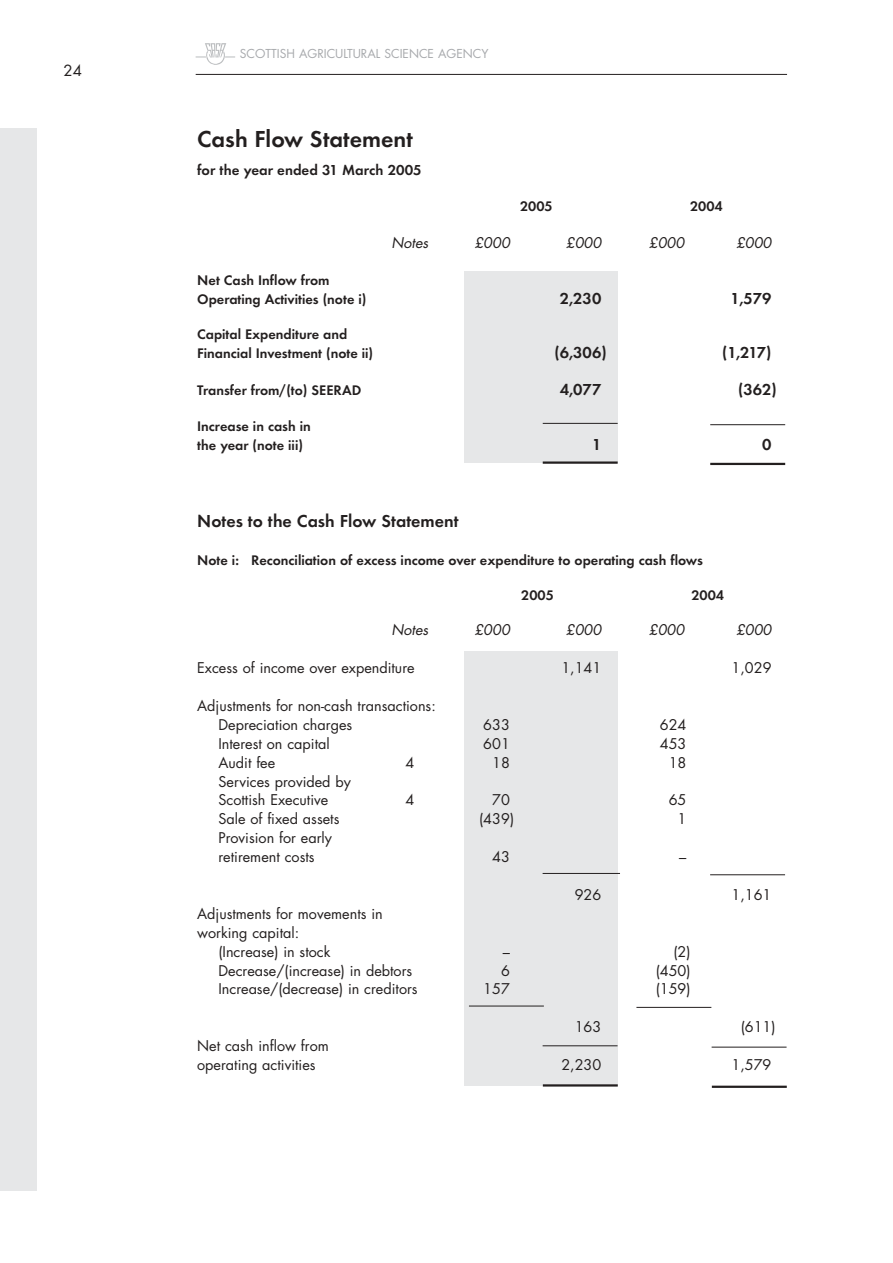
<style>
.page{position:relative;width:893px;height:1263px;background:#fff}
.page>*{position:absolute;margin:0;border:0;box-sizing:border-box;transform-origin:0 0}
.t1{font:600 24px "Futura";color:#231f1f}
.t2{font:600 18px "Futura";color:#231f1f}
.t3{font:600 16.5px "Futura";color:#231f1f}
.t4{font:600 15px "Futura";color:#231f1f}
.t5{font:15px "Futura";color:#231f1f}
.t6{font:14.4px/18.9px "Futura";color:#231f1f}
.t7{font:600 14.4px/18.9px "Futura";color:#231f1f}
.t8{font:italic 14.4px "Futura";color:#231f1f}
.t9{font:12px "Futura";color:#a7a9ac}
</style>
<div class="page">
<div style="left:464px;top:271px;width:154px;height:192px;background:#e6e7e8"></div>
<hr style="left:542px;top:423px;width:75px;height:1px;background:#231f1f">
<hr style="left:710px;top:424px;width:75px;height:1px;background:#231f1f">
<hr style="left:542px;top:461px;width:75px;height:3px;background:#231f1f">
<hr style="left:710px;top:463px;width:75px;height:2px;background:#231f1f">
<div style="left:464px;top:651px;width:154px;height:435px;background:#e6e7e8"></div>
<hr style="left:196px;top:74px;width:591px;height:1px;background:#231f1f">
<svg style="left:196px;top:43px;width:39px;height:22px"></svg>
<div style="left:0;top:128px;width:37px;height:1063px;background:#e6e7e8"></div>
<hr style="left:542px;top:873px;width:78px;height:1px;background:#231f1f">
<hr style="left:710px;top:874px;width:75px;height:1px;background:#231f1f">
<hr style="left:469px;top:1006px;width:75px;height:1px;background:#231f1f">
<hr style="left:636px;top:1007px;width:75px;height:1px;background:#231f1f">
<hr style="left:542px;top:1045px;width:75px;height:1px;background:#231f1f">
<hr style="left:711px;top:1047px;width:75px;height:1px;background:#231f1f">
<hr style="left:543px;top:1084px;width:74px;height:3px;background:#231f1f">
<hr style="left:711px;top:1086px;width:75px;height:2px;background:#231f1f">
<p class="t5" style="left:63px;top:63px;width:20px">24</p>
<p class="t9" style="left:240px;top:48px;width:250px">SCOTTISH AGRICULTURAL SCIENCE AGENCY</p>
<h1 class="t1" style="left:197px;top:128px;width:217px">Cash Flow Statement</h1>
<p class="t4" style="left:197px;top:164px;width:226px">for the year ended 31 March 2005</p>
<p class="t7" style="left:520px;top:198px;width:34px">2005</p>
<p class="t7" style="left:690px;top:198px;width:34px">2004</p>
<p class="t7" style="left:197px;top:272px;width:171px">Net Cash Inflow from<br>Operating Activities (note i)</p>
<p class="t7" style="left:197px;top:326px;width:177px">Capital Expenditure and<br>Financial Investment (note ii)</p>
<p class="t8" style="left:391px;top:236px;width:38px">Notes</p>
<p class="t8" style="left:474px;top:236px;width:37px">£000</p>
<p class="t8" style="left:566px;top:236px;width:37px">£000</p>
<p class="t8" style="left:648px;top:236px;width:37px">£000</p>
<p class="t8" style="left:736px;top:236px;width:37px">£000</p>
<p class="t3" style="left:560px;top:291px;width:43px">2,230</p>
<p class="t3" style="left:730px;top:291px;width:42px">1,579</p>
<p class="t3" style="left:554px;top:345px;width:54px">(6,306)</p>
<p class="t3" style="left:722px;top:345px;width:51px">(1,217)</p>
<p class="t7" style="left:197px;top:382px;width:166px">Transfer from/(to) SEERAD</p>
<p class="t3" style="left:560px;top:383px;width:43px">4,077</p>
<p class="t3" style="left:738px;top:383px;width:40px">(362)</p>
<p class="t7" style="left:197px;top:417px;width:115px">Increase in cash in the year (note iii)</p>
<p class="t3" style="left:592px;top:437px;width:11px">1</p>
<p class="t3" style="left:762px;top:437px;width:11px">0</p>
<p class="t2" style="left:197px;top:513px;width:263px">Notes to the Cash Flow Statement</p>
<p class="t7" style="left:197px;top:552px;width:507px">Note i: Reconciliation of excess income over expenditure to operating cash flows</p>
<p class="t7" style="left:521px;top:586px;width:34px">2005</p>
<p class="t7" style="left:691px;top:586px;width:34px">2004</p>
<p class="t8" style="left:391px;top:623px;width:38px">Notes</p>
<p class="t8" style="left:474px;top:623px;width:37px">£000</p>
<p class="t8" style="left:566px;top:623px;width:37px">£000</p>
<p class="t8" style="left:648px;top:623px;width:37px">£000</p>
<p class="t8" style="left:736px;top:623px;width:37px">£000</p>
<p class="t6" style="left:197px;top:660px;width:219px">Excess of income over expenditure</p>
<p class="t6" style="left:561px;top:660px;width:41px">1,141</p>
<p class="t6" style="left:731px;top:660px;width:41px">1,029</p>
<p class="t6" style="left:218px;top:697px;width:219px;text-indent:-21px">Adjustments for non-cash transactions:<br>Depreciation charges</p>
<p class="t6" style="left:483px;top:716px;width:28px">633</p>
<p class="t6" style="left:659px;top:716px;width:28px">624</p>
<p class="t6" style="left:218px;top:735px;width:113px">Interest on capital</p>
<p class="t6" style="left:483px;top:735px;width:28px">601</p>
<p class="t6" style="left:659px;top:735px;width:28px">453</p>
<p class="t6" style="left:218px;top:754px;width:58px">Audit fee</p>
<p class="t6" style="left:405px;top:754px;width:10px">4</p>
<p class="t6" style="left:492px;top:754px;width:19px">18</p>
<p class="t6" style="left:668px;top:754px;width:19px">18</p>
<p class="t6" style="left:218px;top:773px;width:134px">Services provided by<br>Scottish Executive</p>
<p class="t6" style="left:405px;top:792px;width:10px">4</p>
<p class="t6" style="left:492px;top:792px;width:19px">70</p>
<p class="t6" style="left:668px;top:792px;width:19px">65</p>
<p class="t6" style="left:218px;top:811px;width:122px">Sale of fixed assets</p>
<p class="t6" style="left:479px;top:811px;width:36px">(439)</p>
<p class="t6" style="left:677px;top:811px;width:10px">1</p>
<p class="t6" style="left:218px;top:830px;width:115px">Provision for early retirement costs</p>
<p class="t6" style="left:492px;top:849px;width:19px">43</p>
<p class="t6" style="left:679px;top:849px;width:9px">–</p>
<p class="t6" style="left:574px;top:886px;width:28px">926</p>
<p class="t6" style="left:731px;top:886px;width:41px">1,161</p>
<p class="t6" style="left:197px;top:905px;width:187px">Adjustments for movements in</p>
<p class="t6" style="left:197px;top:924px;width:103px">working capital:</p>
<p class="t6" style="left:218px;top:943px;width:114px">(Increase) in stock</p>
<p class="t6" style="left:502px;top:943px;width:9px">–</p>
<p class="t6" style="left:673px;top:943px;width:19px">(2)</p>
<p class="t6" style="left:218px;top:962px;width:195px">Decrease/(increase) in debtors</p>
<p class="t6" style="left:501px;top:962px;width:10px">6</p>
<p class="t6" style="left:655px;top:962px;width:36px">(450)</p>
<p class="t6" style="left:218px;top:981px;width:201px">Increase/(decrease) in creditors</p>
<p class="t6" style="left:483px;top:981px;width:28px">157</p>
<p class="t6" style="left:655px;top:981px;width:36px">(159)</p>
<p class="t6" style="left:574px;top:1019px;width:28px">163</p>
<p class="t6" style="left:740px;top:1019px;width:36px">(611)</p>
<p class="t6" style="left:197px;top:1037px;width:133px;line-height:19.4px">Net cash inflow from operating activities</p>
<p class="t6" style="left:561px;top:1057px;width:41px">2,230</p>
<p class="t6" style="left:731px;top:1057px;width:41px">1,579</p>
</div>
